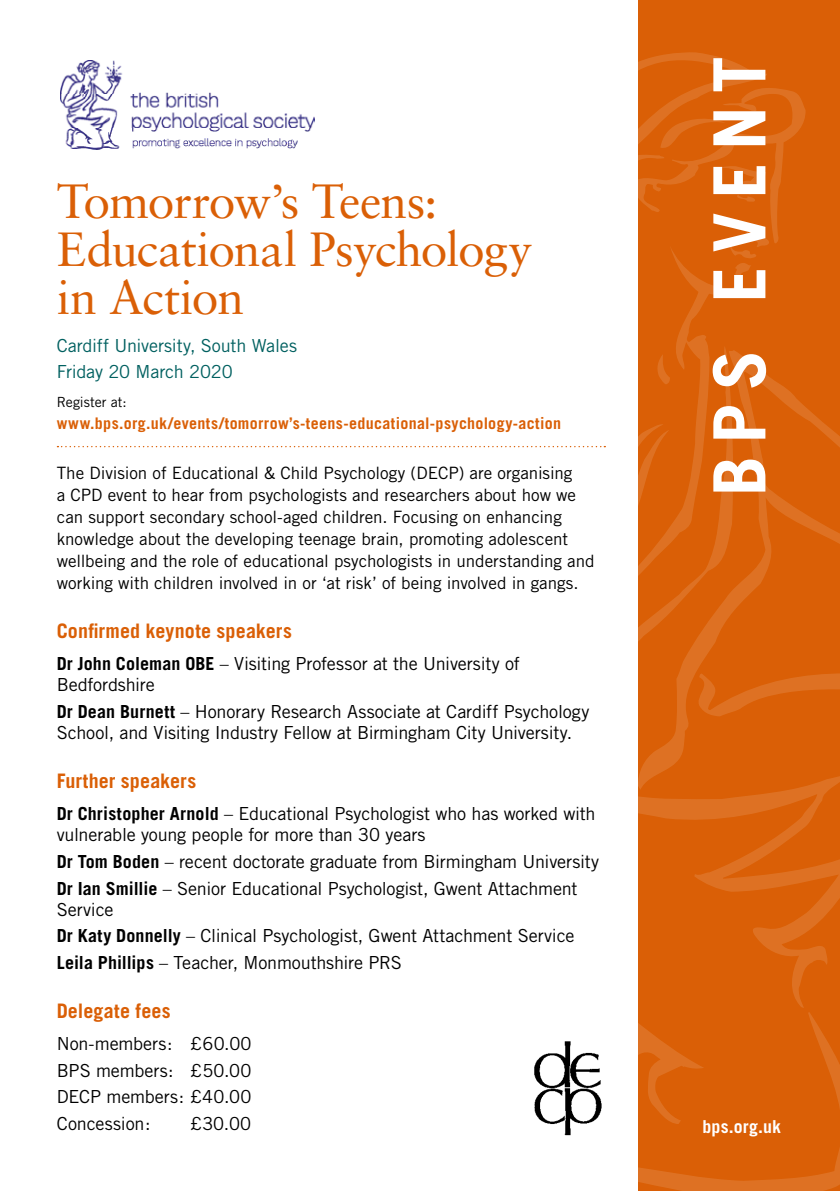
<style>
.page{position:relative;width:840px;height:1191px;background:#fff}
.page>*{position:absolute;margin:0;border:0;box-sizing:border-box;transform-origin:0 0}
.t1{font:700 72px "Trade Gothic LT Std";letter-spacing:.19em;color:#fff}
.t2{font:48px/48px "Sabon LT Std";letter-spacing:-.02em;color:#da5f06}
.t3{font:700 20px "Trade Gothic";letter-spacing:.005em;color:#da5f06}
.t4{font:18px/26.6px "Trade Gothic";letter-spacing:-.01em;color:#000}
.t5{font:18px/26px "Trade Gothic";letter-spacing:-.01em;color:#006060}
.t6{font:700 17.8px "Trade Gothic LT Std";letter-spacing:.01em;color:#fff}
.t7{font:17px/22px "Trade Gothic";color:#000}
.t8{font:700 16px "Trade Gothic";letter-spacing:.02em;color:#da5f06}
.t9{font:14px "Trade Gothic";color:#000}
.s1{font-weight:700}
</style>
<div class="page">
<div style="left:638px;top:0;width:201px;height:1191px;background:#da5f06"></div>
<svg style="left:638px;top:1012px;width:201px;height:179px"></svg>
<svg style="left:638px;top:1012px;width:65px;height:112px"></svg>
<svg style="left:638px;top:790px;width:201px;height:218px"></svg>
<svg style="left:638px;top:722px;width:201px;height:68px"></svg>
<svg style="left:676px;top:363px;width:163px;height:359px"></svg>
<svg style="left:638px;top:52px;width:167px;height:206px"></svg>
<svg style="left:638px;top:131px;width:113px;height:555px"></svg>
<img style="left:60px;top:60px;width:254px;height:89px">
<svg style="left:57px;top:446px;width:548px;height:1px"></svg>
<img style="left:534px;top:1041px;width:67px;height:95px">
<h2 class="t2" style="left:57px;top:177px;width:477px">Tomorrow’s Teens:<br>Educational Psychology in Action</h2>
<p class="t5" style="left:57px;top:332px;width:241px">Cardiff University, South Wales<br>Friday 20 March 2020</p>
<p class="t9" style="left:57px;top:393px;width:72px">Register at:</p>
<p class="t8" style="left:57px;top:413px;width:505px">www.bps.org.uk/events/tomorrow’s-teens-educational-psychology-action</p>
<p class="t7" style="left:57px;top:462px;width:539px">The Division of Educational &amp; Child Psychology (DECP) are organising<br>a CPD event to hear from psychologists and researchers about how we can support secondary school-aged children. Focusing on enhancing knowledge about the developing teenage brain, promoting adolescent wellbeing and the role of educational psychologists in understanding and working with children involved in or ‘at risk’ of being involved in gangs.</p>
<p class="t3" style="left:57px;top:618px;width:236px">Confirmed keynote speakers</p>
<p class="t4" style="left:57px;top:653px;width:464px;line-height:21px"><span class="s1">Dr John Coleman OBE</span> – Visiting Professor at the University of<br>Bedfordshire</p>
<p class="t4" style="left:57px;top:701px;width:534px;line-height:21px"><span class="s1">Dr Dean Burnett</span> – Honorary Research Associate at Cardiff Psychology<br>School, and Visiting Industry Fellow at Birmingham City University.</p>
<p class="t3" style="left:57px;top:768px;width:141px">Further speakers</p>
<p class="t4" style="left:57px;top:803px;width:540px;line-height:21px"><span class="s1">Dr Christopher Arnold</span> – Educational Psychologist who has worked with vulnerable young people for more than 30 years</p>
<p class="t4" style="left:57px;top:848px;width:543px"><span class="s1">Dr Tom Boden</span> – recent doctorate graduate from Birmingham University<br><span class="s1">Dr Ian Smillie</span> – Senior Educational Psychologist, Gwent Attachment</p>
<p class="t4" style="left:57px;top:895px;width:519px">Service<br><span class="s1">Dr Katy Donnelly</span> – Clinical Psychologist, Gwent Attachment Service<br><span class="s1">Leila Phillips</span> – Teacher, Monmouthshire PRS</p>
<p class="t3" style="left:57px;top:998px;width:115px">Delegate fees</p>
<p class="t4" style="left:57px;top:1030px;width:196px;text-align:justify">Non-members: £60.00<br>BPS members: £50.00<br>DECP members: £40.00<br>Concession:</p>
<p class="t4" style="left:191px;top:1110px;width:62px">£30.00</p>
<h1 class="t1" style="left:695px;top:496px;width:441px;rotate:-90deg">BPS EVENT</h1>
<p class="t6" style="left:702px;top:1116px;width:80px">bps.org.uk</p>
</div>
